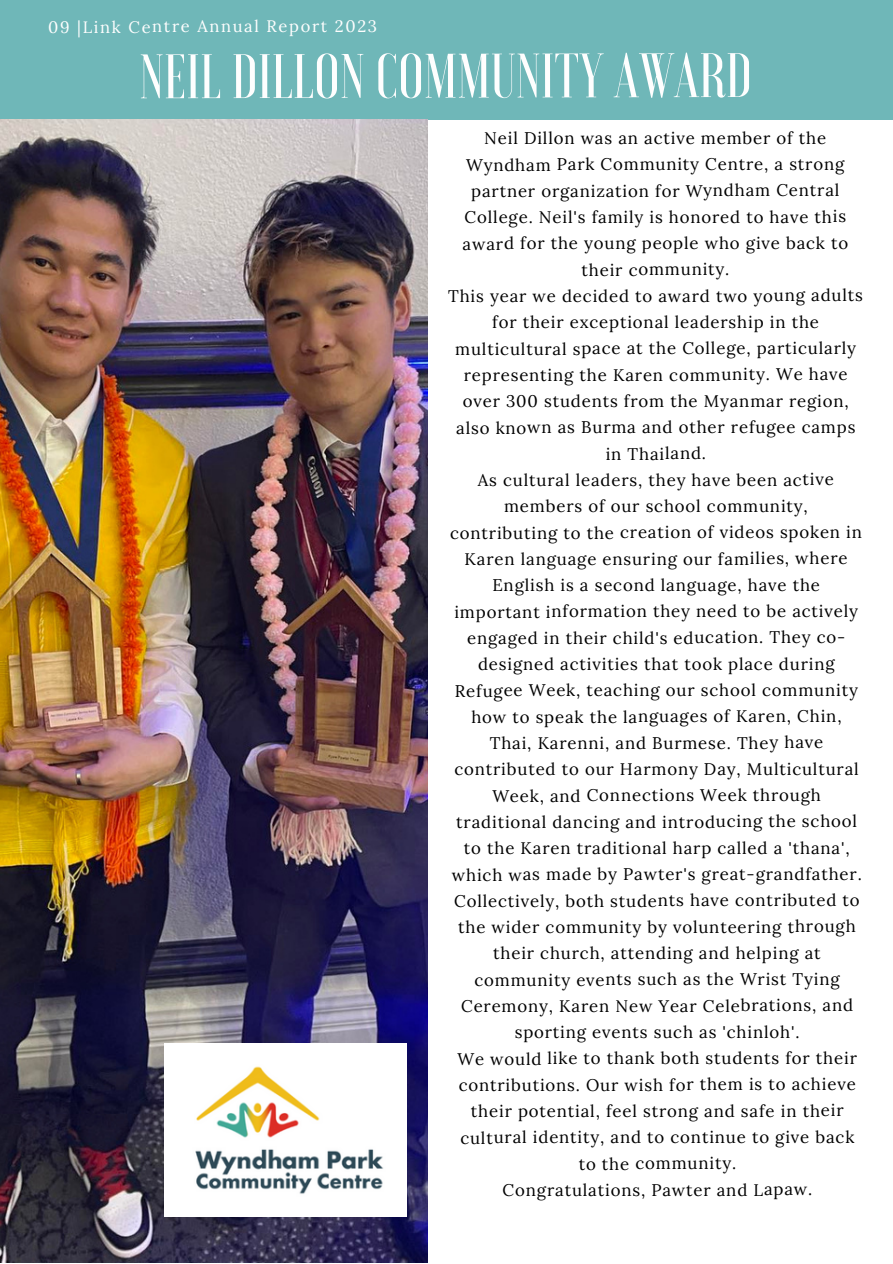
<style>
.page{position:relative;width:893px;height:1264px;background:#fff}
.page>*{position:absolute;margin:0;border:0;box-sizing:border-box;transform-origin:0 0}
.t1{font:500 62.55px "Voga";color:#fefefe}
.t2{font:16.8px/26.2px "Lora";letter-spacing:.045em;color:#000;text-align:center}
.t3{font:16.5px "Lora";letter-spacing:.095em;color:#fefefe}
</style>
<div class="page">
<div style="left:0;top:0;width:892px;height:120px;background:#6fb7b8"></div>
<img style="left:0;top:120px;width:427px;height:1142px">
<img style="left:165px;top:1043px;width:241px;height:173px">
<p class="t3" style="left:48px;top:16px;width:330px">09 |Link Centre Annual Report 2023</p>
<p class="t1" style="left:139px;top:45px;width:614px">NEIL DILLON COMMUNITY AWARD</p>
<p class="t2" style="left:462px;top:125px;width:387px">Neil Dillon was an active member of the Wyndham Park Community Centre, a strong partner organization for Wyndham Central College. Neil's family is honored to have this award for the young people who give back to their community.</p>
<p class="t2" style="left:448px;top:282px;width:416px">This year we decided to award two young adults for their exceptional leadership in the multicultural space at the College, particularly representing the Karen community. We have over 300 students from the Myanmar region, also known as Burma and other refugee camps in Thailand.</p>
<p class="t2" style="left:450px;top:466px;width:413px">As cultural leaders, they have been active members of our school community, contributing to the creation of videos spoken in Karen language ensuring our families, where English is a second language, have the important information they need to be actively engaged in their child's education. They co&shy;designed activities that took place during Refugee Week, teaching our school community how to speak the languages of Karen, Chin, Thai, Karenni, and Burmese. They have contributed to our Harmony Day, Multicultural Week, and Connections Week through traditional dancing and introducing the school to the Karen traditional harp called a 'thana', which was made by Pawter's great-grandfather.</p>
<p class="t2" style="left:454px;top:887px;width:407px">Collectively, both students have contributed to the wider community by volunteering through their church, attending and helping at community events such as the Wrist Tying Ceremony, Karen New Year Celebrations, and sporting events such as 'chinloh'.</p>
<p class="t2" style="left:457px;top:1044px;width:401px">We would like to thank both students for their contributions. Our wish for them is to achieve their potential, feel strong and safe in their cultural identity, and to continue to give back to the community.</p>
<p class="t2" style="left:502px;top:1176px;width:311px">Congratulations, Pawter and Lapaw.</p>
</div>
